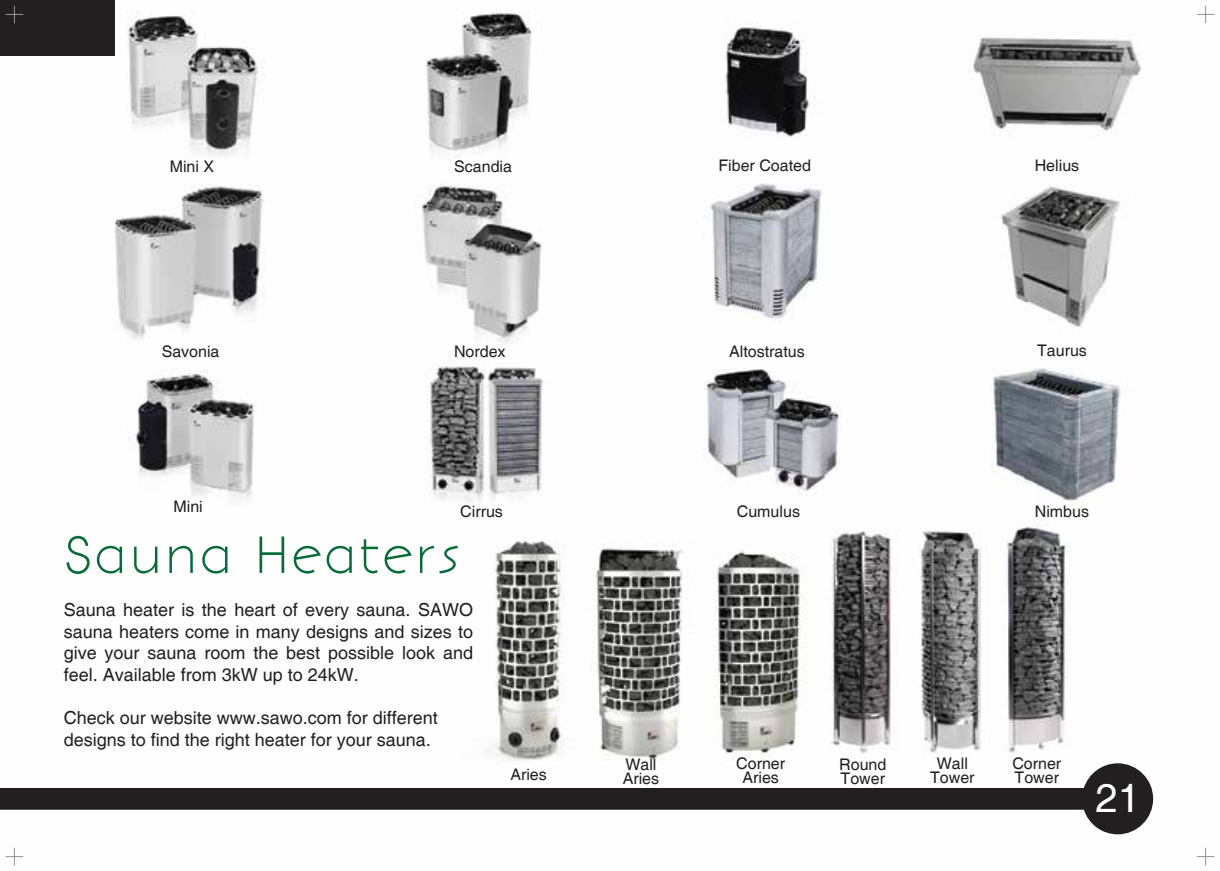
<style>
.page{position:relative;width:1220px;height:871px;background:#fff}
.page>*{position:absolute;margin:0;border:0;box-sizing:border-box;transform-origin:0 0}
.t1{font:300 50px "Bonveno CF";color:#086b38}
.t2{font:40px "Helvetica";color:#fff}
.t3{font:18px/21.6px "Helvetica";color:#231f20;text-align:justify}
.t4{font:16px/14px "Helvetica";color:#231f20;text-align:center}
</style>
<div class="page">
<img style="left:5px;top:5px;width:1210px;height:861px">
<svg style="left:0;top:763px;width:1153px;height:71px"></svg>
<div style="left:0;top:0;width:115px;height:56px;background:#231f20"></div>
<hr style="left:1219px;top:338px;width:1px;height:532px;background:#231f20">
<svg style="left:6px;top:6px;width:17px;height:17px"></svg>
<svg style="left:1197px;top:6px;width:17px;height:17px"></svg>
<svg style="left:6px;top:847px;width:17px;height:18px"></svg>
<svg style="left:1197px;top:847px;width:17px;height:18px"></svg>
<p class="t4" style="left:170px;top:160px;width:46px">Mini X</p>
<p class="t4" style="left:454px;top:160px;width:59px">Scandia</p>
<p class="t4" style="left:718px;top:159px;width:94px">Fiber Coated</p>
<p class="t4" style="left:1035px;top:159px;width:46px">Helius</p>
<p class="t4" style="left:162px;top:344px;width:59px">Savonia</p>
<p class="t4" style="left:454px;top:344px;width:53px">Nordex</p>
<p class="t4" style="left:729px;top:344px;width:77px">Altostratus</p>
<p class="t4" style="left:1037px;top:344px;width:51px">Taurus</p>
<p class="t4" style="left:173px;top:500px;width:31px">Mini</p>
<p class="t4" style="left:460px;top:504px;width:44px">Cirrus</p>
<p class="t4" style="left:737px;top:504px;width:65px">Cumulus</p>
<p class="t4" style="left:1035px;top:504px;width:56px">Nimbus</p>
<h1 class="t1" style="left:64px;top:521px;width:400px">Sauna Heaters</h1>
<p class="t3" style="left:64px;top:599px;width:411px">Sauna heater is the heart of every sauna. SAWO sauna heaters come in many designs and sizes to give your sauna room the best possible look and feel. Available from 3kW up to 24kW.</p>
<p class="t3" style="left:64px;top:707px;width:376px">Check our website www.sawo.com for different designs to find the right heater for your sauna.</p>
<p class="t4" style="left:623px;top:757px;width:38px;text-align:left">Wall<br>Aries</p>
<p class="t4" style="left:1012px;top:757px;width:50px;text-align:left">Corner<br>Tower</p>
<p class="t4" style="left:736px;top:757px;width:50px">Corner<br>Aries</p>
<p class="t4" style="left:930px;top:757px;width:46px">Wall<br>Tower</p>
<p class="t4" style="left:839px;top:758px;width:49px">Round</p>
<p class="t4" style="left:510px;top:767px;width:38px">Aries</p>
<p class="t4" style="left:840px;top:772px;width:46px">Tower</p>
<h2 class="t2" style="left:1095px;top:774px;width:46px">21</h2>
</div>
